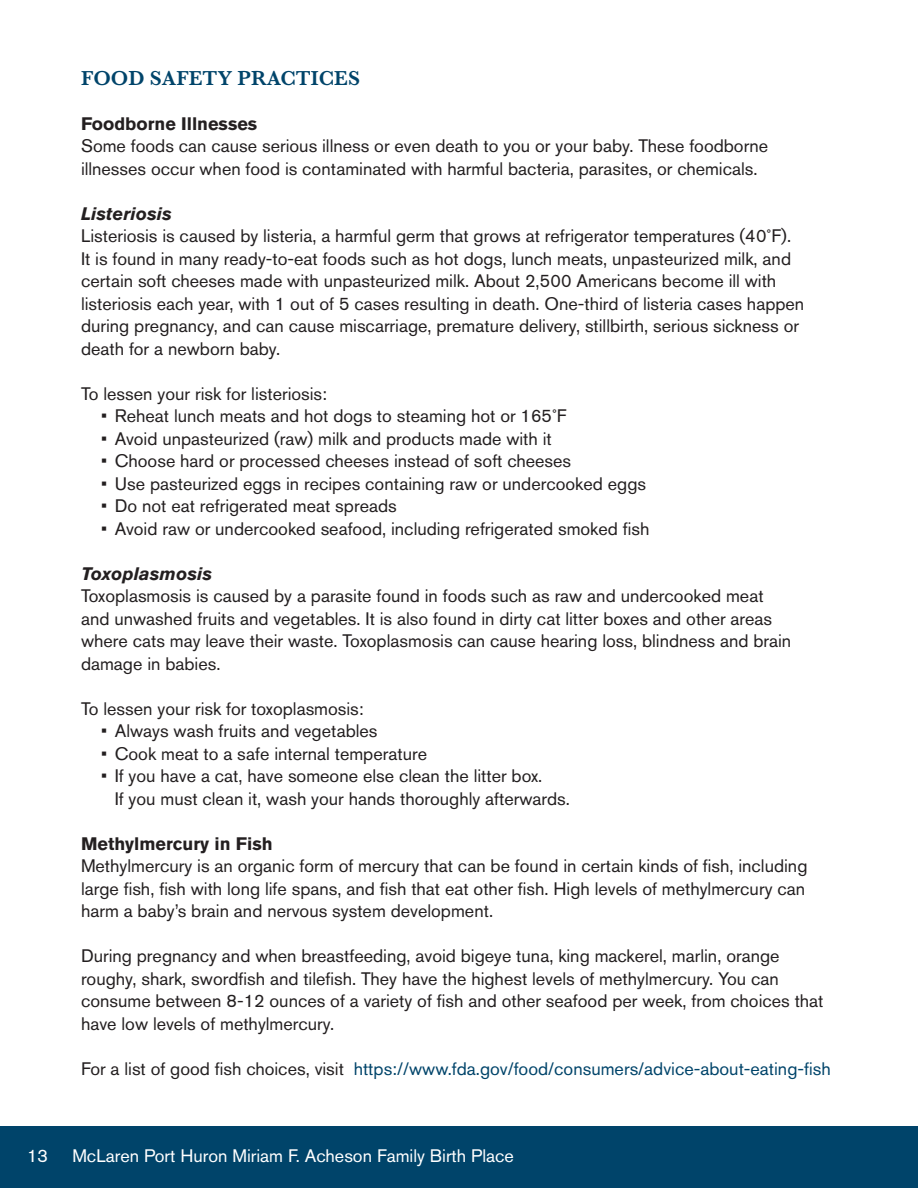
<style>
.page{position:relative;width:918px;height:1188px;background:#fff}
.page>*{position:absolute;margin:0;border:0;box-sizing:border-box;transform-origin:0 0}
.t1{font:600 21px "Baskerville";color:#00446a}
.t2{font:18px/22.5px "Akzidenz Grotesk Std";color:#231f20}
.t3{font:18px "Akzidenz Grotesk Std";color:#00446a}
.t4{font:18px "Akzidenz Grotesk Std";color:#fff}
.t5{font:700 18px "Akzidenz Grotesk Std";color:#231f20}
.t6{font:italic 700 18px "Akzidenz Grotesk Std";color:#231f20}
.s1{color:#231f20}
</style>
<div class="page">
<div style="left:0;top:1126px;width:918px;height:62px;background:#00446a"></div>
<p class="t1" style="left:81px;top:63px;width:281px">FOOD SAFETY PRACTICES</p>
<p class="t5" style="left:81px;top:113px;width:178px">Foodborne Illnesses</p>
<p class="t2" style="left:81px;top:135px;width:689px">Some foods can cause serious illness or even death to you or your baby. These foodborne illnesses occur when food is contaminated with harmful bacteria, parasites, or chemicals.</p>
<p class="t6" style="left:81px;top:203px;width:92px">Listeriosis</p>
<p class="t2" style="left:81px;top:225px;width:725px">Listeriosis is caused by listeria, a harmful germ that grows at refrigerator temperatures (40˚F).<br>It is found in many ready-to-eat foods such as hot dogs, lunch meats, unpasteurized milk, and certain soft cheeses made with unpasteurized milk. About 2,500 Americans become ill with listeriosis each year, with 1 out of 5 cases resulting in death. One-third of listeria cases happen during pregnancy, and can cause miscarriage, premature delivery, stillbirth, serious sickness or death for a newborn baby.</p>
<p class="t2" style="left:81px;top:382px;width:248px">To lessen your risk for listeriosis:</p>
<p class="t2" style="left:101px;top:405px;width:467px">• Reheat lunch meats and hot dogs to steaming hot or 165˚F</p>
<p class="t2" style="left:101px;top:427px;width:452px">• Avoid unpasteurized (raw) milk and products made with it</p>
<p class="t2" style="left:101px;top:450px;width:471px">• Choose hard or processed cheeses instead of soft cheeses</p>
<p class="t2" style="left:101px;top:472px;width:546px">• Use pasteurized eggs in recipes containing raw or undercooked eggs</p>
<p class="t2" style="left:101px;top:495px;width:297px">• Do not eat refrigerated meat spreads</p>
<p class="t2" style="left:101px;top:517px;width:550px">• Avoid raw or undercooked seafood, including refrigerated smoked fish</p>
<p class="t6" style="left:81px;top:563px;width:133px">Toxoplasmosis</p>
<p class="t2" style="left:81px;top:585px;width:712px">Toxoplasmosis is caused by a parasite found in foods such as raw and undercooked meat and unwashed fruits and vegetables. It is also found in dirty cat litter boxes and other areas where cats may leave their waste. Toxoplasmosis can cause hearing loss, blindness and brain damage in babies.</p>
<p class="t2" style="left:81px;top:697px;width:284px">To lessen your risk for toxoplasmosis:</p>
<p class="t2" style="left:101px;top:720px;width:278px">• Always wash fruits and vegetables</p>
<p class="t2" style="left:101px;top:742px;width:327px">• Cook meat to a safe internal temperature</p>
<p class="t2" style="left:115px;top:765px;width:457px;text-indent:-14px">• If you have a cat, have someone else clean the litter box.<br>If you must clean it, wash your hands thoroughly afterwards.</p>
<p class="t5" style="left:81px;top:833px;width:193px">Methylmercury in Fish</p>
<p class="t2" style="left:81px;top:855px;width:728px">Methylmercury is an organic form of mercury that can be found in certain kinds of fish, including large fish, fish with long life spans, and fish that eat other fish. High levels of methylmercury can harm a baby’s brain and nervous system development.</p>
<p class="t2" style="left:81px;top:945px;width:744px">During pregnancy and when breastfeeding, avoid bigeye tuna, king mackerel, marlin, orange roughy, shark, swordfish and tilefish. They have the highest levels of methylmercury. You can consume between 8-12 ounces of a variety of fish and other seafood per week, from choices that have low levels of methylmercury.</p>
<p class="t3" style="left:81px;top:1058px;width:751px"><span class="s1">For a list of good fish choices, visit</span> https://www.fda.gov/food/consumers/advice-about-eating-fish</p>
<p class="t4" style="left:27px;top:1145px;width:22px">13</p>
<p class="t4" style="left:72px;top:1145px;width:443px">McLaren Port Huron Miriam F. Acheson Family Birth Place</p>
</div>
